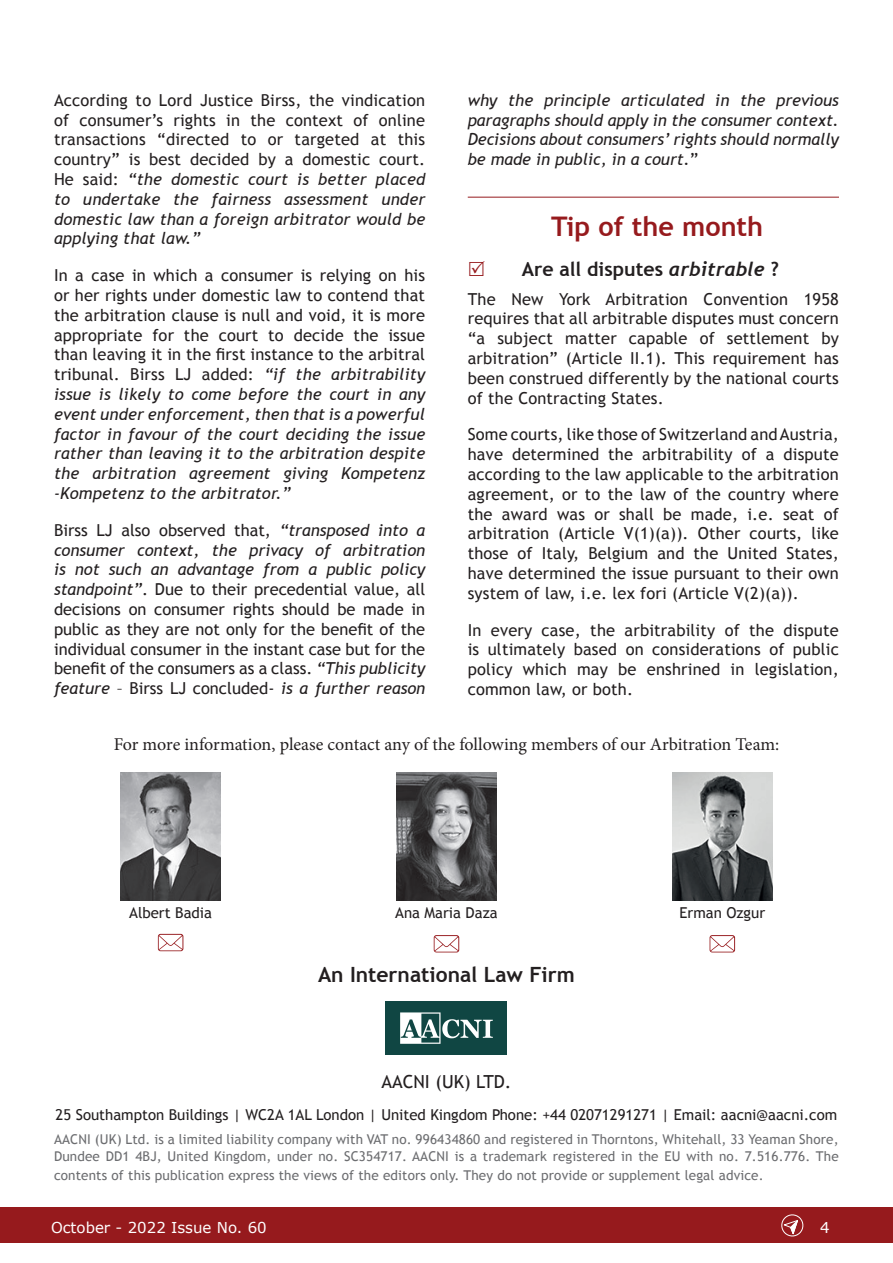
<style>
.page{position:relative;width:893px;height:1263px;background:#fff}
.page>*{position:absolute;margin:0;border:0;box-sizing:border-box;transform-origin:0 0}
.t1{font:700 27px "Trebuchet MS";color:#961a1d}
.t2{font:700 21px "Trebuchet MS";color:#231f20}
.t3{font:700 19.5px "Trebuchet MS";color:#231f20}
.t4{font:18px "Minion Pro";letter-spacing:-.005em;color:#231f20}
.t5{font:18px "Trebuchet MS";color:#231f20}
.t6{font:16.5px/19.8px "Trebuchet MS";letter-spacing:.01em;color:#231f20;text-align:justify}
.t7{font:italic 16.5px/19.8px "Trebuchet MS";letter-spacing:.005em;color:#231f20;text-align:justify}
.t8{font:15px "Trebuchet MS";color:#231f20}
.t9{font:15px "Verdana";color:#fff}
.t10{font:13.5px/16.2px "Trebuchet MS";letter-spacing:.01em;color:#6c6d70}
.s1{font-style:italic}
.s2{font-style:normal}
.s3{font-family:"Trebuchet";font-style:italic}
</style>
<div class="page">
<div style="left:0;top:1208px;width:893px;height:35px;background:#961a1d"></div>
<svg style="left:781px;top:1214px;width:23px;height:23px"></svg>
<hr style="left:468px;top:197px;width:371px;height:1px;background:#961a1d">
<img style="left:121px;top:772px;width:99px;height:128px">
<svg style="left:158px;top:934px;width:25px;height:17px"></svg>
<img style="left:397px;top:772px;width:99px;height:128px">
<svg style="left:434px;top:935px;width:25px;height:17px"></svg>
<img style="left:673px;top:772px;width:99px;height:128px">
<svg style="left:710px;top:935px;width:25px;height:17px"></svg>
<div style="left:385px;top:1001px;width:122px;height:54px;background:#104643"></div>
<svg style="left:400px;top:1012px;width:93px;height:32px"></svg>
<p class="t6" style="left:54px;top:90px;width:373px">According to Lord Justice Birss, the vindication of consumer’s rights in the context of online transactions “directed to or targeted at this country” is best decided by a domestic court.<br>He said: <span class="s1">“the domestic court is better placed to undertake the fairness assessment under domestic law than a foreign arbitrator would be applying that law.”</span></p>
<p class="t7" style="left:54px;top:266px;width:373px"><span class="s2">In a case in which a consumer is relying on his or her rights under domestic law to contend that the arbitration clause is null and void, it is more appropriate for the court to decide the issue than leaving it in the first instance to the arbitral tribunal. Birss LJ added:</span> “if the arbitrability issue is likely to come before the court in any event under enforcement, then that is a powerful factor in favour of the court deciding the issue rather than leaving it to the arbitration despite the arbitration agreement giving Kompetenz -Kompetenz to the arbitrator.”</p>
<p class="t6" style="left:54px;top:520px;width:373px">Birss LJ also observed that, <span class="s1">“transposed into a consumer context, the privacy of arbitration is not such an advantage from a public policy standpoint”</span>. Due to their precedential value, all decisions on consumer rights should be made in public as they are not only for the benefit of the individual consumer in the instant case but for the benefit of the consumers as a class. <span class="s1">“This publicity feature</span> – Birss LJ concluded- <span class="s1">is a further reason</span></p>
<p class="t7" style="left:468px;top:90px;width:373px">why the principle articulated in the previous paragraphs should apply in the consumer context.<br>Decisions about consumers’ rights should normally be made in public, in a court.<span class="s2">”</span></p>
<h1 class="t1" style="left:551px;top:209px;width:214px">Tip of the month</h1>
<p class="t3" style="left:522px;top:257px;width:259px">Are all disputes <span class="s3">arbitrable</span> ?</p>
<p class="t6" style="left:468px;top:289px;width:373px">The New York Arbitration Convention 1958 requires that all arbitrable disputes must concern “a subject matter capable of settlement by arbitration” (Article II.1). This requirement has been construed differently by the national courts of the Contracting States.</p>
<p class="t6" style="left:468px;top:425px;width:373px">Some courts, like those of Switzerland and Austria, have determined the arbitrability of a dispute according to the law applicable to the arbitration agreement, or to the law of the country where the award was or shall be made, i.e. seat of arbitration (Article V(1)(a)). Other courts, like those of Italy, Belgium and the United States, have determined the issue pursuant to their own system of law, i.e. lex fori (Article V(2)(a)).</p>
<p class="t6" style="left:468px;top:620px;width:373px">In every case, the arbitrability of the dispute is ultimately based on considerations of public policy which may be enshrined in legislation, common law, or both.</p>
<p class="t4" style="left:114px;top:732px;width:667px">For more information, please contact any of the following members of our Arbitration Team:</p>
<p class="t8" style="left:129px;top:904px;width:84px">Albert Badia</p>
<p class="t8" style="left:395px;top:904px;width:104px">Ana Maria Daza</p>
<p class="t8" style="left:679px;top:904px;width:87px">Erman Ozgur</p>
<p class="t2" style="left:318px;top:961px;width:258px">An International Law Firm</p>
<p class="t5" style="left:381px;top:1071px;width:131px">AACNI (UK) LTD.</p>
<p class="t8" style="left:56px;top:1105px;width:783px">25 Southampton Buildings | WC2A 1AL London | United Kingdom Phone: +44 02071291271 | Email: aacni@aacni.com</p>
<p class="t10" style="left:54px;top:1132px;width:786px">AACNI (UK) Ltd. is a limited liability company with VAT no. 996434860 and registered in Thorntons, Whitehall, 33 Yeaman Shore,<br>Dundee DD1 4BJ, United Kingdom, under no. SC354717. AACNI is a trademark registered in the EU with no. 7.516.776. The</p>
<p class="t10" style="left:54px;top:1168px;width:711px">contents of this publication express the views of the editors only. They do not provide or supplement legal advice.</p>
<p class="t9" style="left:51px;top:1218px;width:217px">October - 2022 Issue No. 60</p>
<p class="t9" style="left:820px;top:1218px;width:11px">4</p>
</div>
